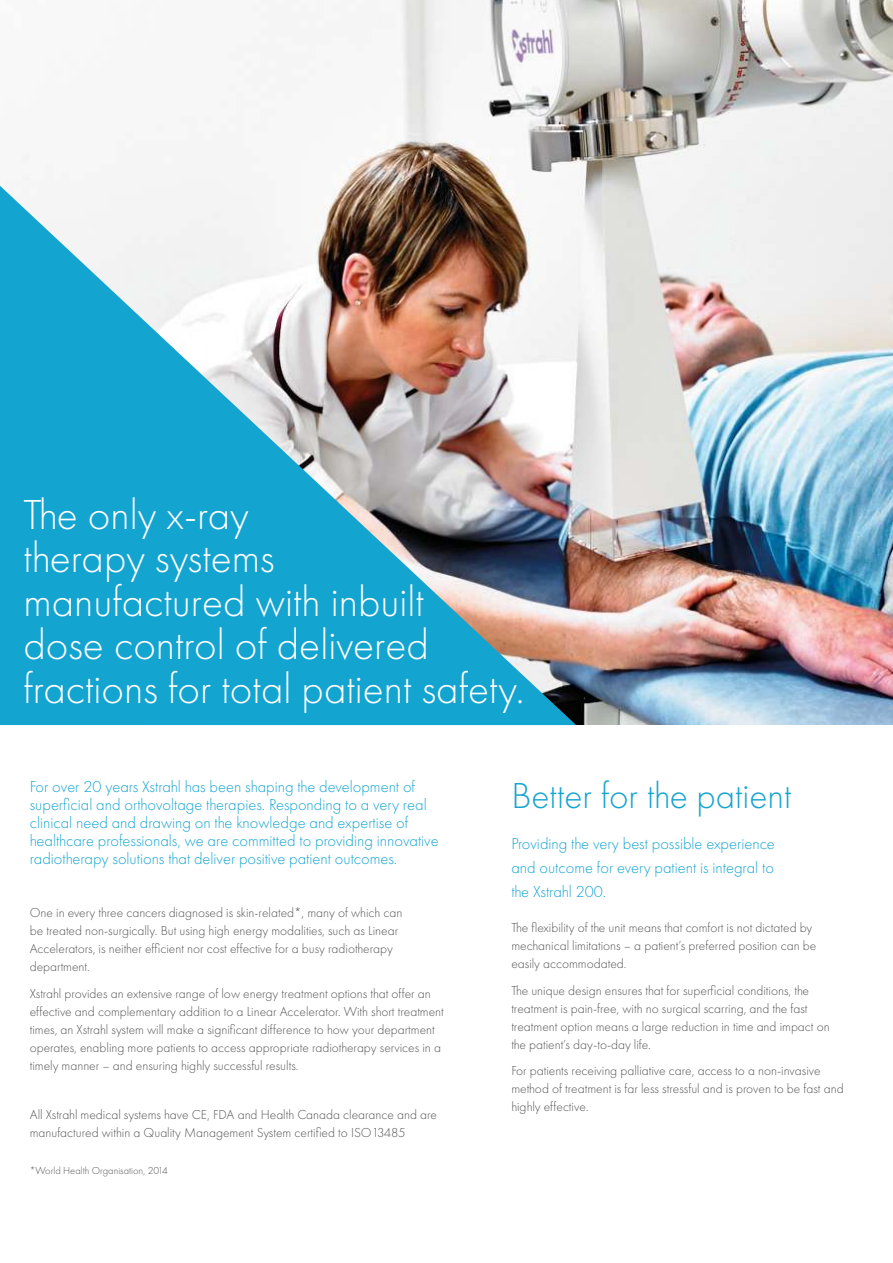
<style>
.page{position:relative;width:893px;height:1263px;background:#fff}
.page>*{position:absolute;margin:0;border:0;box-sizing:border-box;transform-origin:0 0}
.t1{font:300 43.5px/43.5px "Futura PT";color:#fff}
.t2{font:300 37.5px "Futura PT";color:#14a4d0}
.t3{font:300 16.5px/18px "Futura PT";color:#14a4d0;text-align:justify}
.t4{font:300 13.5px/18px "Futura PT";color:#575656}
.t5{font:300 10.5px "Futura PT";color:#575656}
</style>
<div class="page">
<img style="left:0;top:0;width:893px;height:725px">
<img style="left:0;top:186px;width:576px;height:539px">
<h1 class="t1" style="left:23px;top:496px;width:503px">The only x-ray<br>therapy systems<br>manufactured with inbuilt<br>dose control of delivered fractions for total patient safety.</h1>
<p class="t3" style="left:30px;top:779px;width:410px;text-align:left">For over 20 years Xstrahl has been shaping the development of superficial and orthovoltage therapies. Responding to a very real clinical need and drawing on the knowledge and expertise of healthcare professionals, we are committed to providing innovative radiotherapy solutions that deliver positive patient outcomes.</p>
<p class="t4" style="left:30px;top:905px;width:374px">One in every three cancers diagnosed is skin-related*, many of which can be treated non-surgically. But using high energy modalities, such as Linear Accelerators, is neither efficient nor cost effective for a busy radiotherapy department.</p>
<p class="t4" style="left:30px;top:985px;width:416px">Xstrahl provides an extensive range of low energy treatment options that offer an effective and complementary addition to a Linear Accelerator. With short treatment times, an Xstrahl system will make a significant difference to how your department operates, enabling more patients to access appropriate radiotherapy services in a timely manner – and ensuring highly successful results.</p>
<p class="t4" style="left:30px;top:1106px;width:409px">All Xstrahl medical systems have CE, FDA and Health Canada clearance and are manufactured within a Quality Management System certified to ISO13485</p>
<p class="t5" style="left:30px;top:1166px;width:140px">*World Health Organisation, 2014</p>
<h2 class="t2" style="left:511px;top:780px;width:282px">Better for the patient</h2>
<p class="t3" style="left:511px;top:833px;width:265px;line-height:24px">Providing the very best possible experience and outcome for every patient is integral to the Xstrahl 200.</p>
<p class="t4" style="left:511px;top:920px;width:306px">The flexibility of the unit means that comfort is not dictated by mechanical limitations – a patient’s preferred position can be easily accommodated.</p>
<p class="t4" style="left:511px;top:982px;width:320px">The unique design ensures that for superficial conditions, the treatment is pain-free, with no surgical scarring, and the fast treatment option means a large reduction in time and impact on the patient’s day-to-day life.</p>
<p class="t4" style="left:511px;top:1063px;width:334px">For patients receiving palliative care, access to a non-invasive method of treatment is far less stressful and is proven to be fast and highly effective.</p>
</div>
